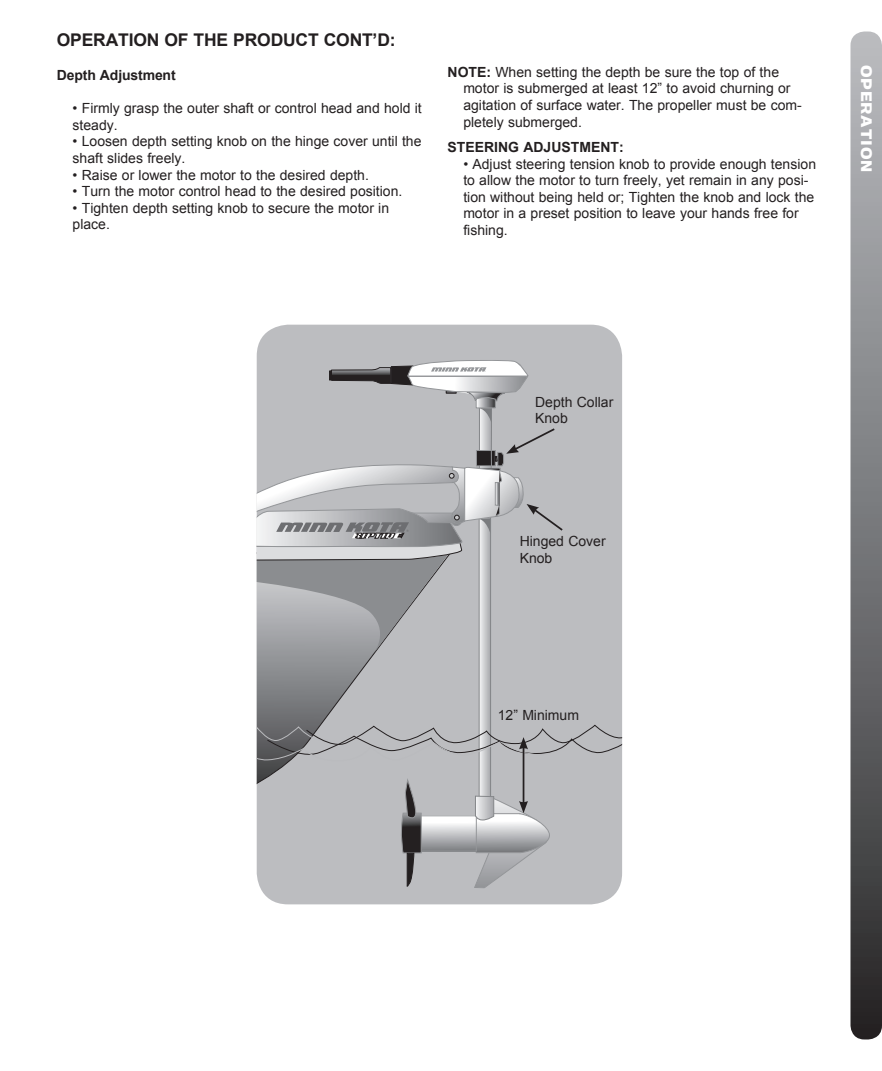
<style>
.page{position:relative;width:882px;height:1071px;background:#fff}
.page>*{position:absolute;margin:0;border:0;box-sizing:border-box;transform-origin:0 0}
.head{font:700 17.5px "Arial";letter-spacing:-.01em;color:#231f20}
.side{font:17.5px "Simian Display Chimpanzee";letter-spacing:.05em;color:#fff}
.body{font:14px/16.6px "Arial";color:#231f20}
.head-2{font:700 14px "Arial";color:#231f20}
.body-2{font:700 14px "Arial";letter-spacing:-.01em;color:#231f20}
.s1{font-weight:700}
</style>
<div class="page">
<svg style="left:850px;top:32px;width:32px;height:1008px;background:#858688"></svg>
<div style="left:257px;top:325px;width:365px;height:579px;background:#bcbdc0;border-radius:32px"></div>
<svg style="left:481px;top:768px;width:5px;height:27px"></svg>
<div style="left:479px;top:514px;width:12px;height:296px;border:1px solid #848689"></div>
<svg style="left:257px;top:658px;width:151px;height:126px"></svg>
<svg style="left:266px;top:658px;width:225px;height:66px"></svg>
<svg style="left:422px;top:817px;width:51px;height:33px"></svg>
<div style="left:417px;top:815px;width:60px;height:37px;border:1px solid #939598"></div>
<svg style="left:399px;top:780px;width:23px;height:107px"></svg>
<svg style="left:257px;top:360px;width:306px;height:298px"></svg>
<hr style="left:523px;top:747px;width:1px;height:57px;background:#231f20">
<svg style="left:257px;top:724px;width:365px;height:44px"></svg>
<svg style="left:473px;top:795px;width:77px;height:93px"></svg>
<p class="head" style="left:57px;top:28px;width:340px">OPERATION OF THE PRODUCT CONT’D:</p>
<p class="body-2" style="left:57px;top:65px;width:120px">Depth Adjustment</p>
<p class="body" style="left:73px;top:100px;width:351px">• Firmly grasp the outer shaft or control head and hold it steady.</p>
<p class="body" style="left:73px;top:133px;width:350px">• Loosen depth setting knob on the hinge cover until the shaft slides freely.</p>
<p class="body" style="left:73px;top:166px;width:298px">• Raise or lower the motor to the desired depth.</p>
<p class="body" style="left:73px;top:183px;width:331px">• Turn the motor control head to the desired position.</p>
<p class="body" style="left:73px;top:200px;width:318px">• Tighten depth setting knob to secure the motor in place.</p>
<p class="body" style="left:463px;top:64px;width:340px;text-indent:-16px"><span class="s1">NOTE:</span> When setting the depth be sure the top of the motor is submerged at least 12” to avoid churning or agitation of surface water. The propeller must be com&shy;pletely submerged.</p>
<p class="head-2" style="left:448px;top:138px;width:178px">STEERING ADJUSTMENT:</p>
<p class="body" style="left:463px;top:155px;width:354px">• Adjust steering tension knob to provide enough tension to allow the motor to turn freely, yet remain in any posi&shy;tion without being held or; Tighten the knob and lock the motor in a preset position to leave your hands free for fishing.</p>
<p class="side" style="left:876px;top:65px;width:109px;rotate:90deg">OPERATION</p>
<p class="body" style="left:535px;top:393px;width:80px">Depth Collar<br>Knob</p>
<p class="body" style="left:520px;top:533px;width:87px">Hinged Cover<br>Knob</p>
<p class="body" style="left:498px;top:707px;width:83px">12” Minimum</p>
</div>
